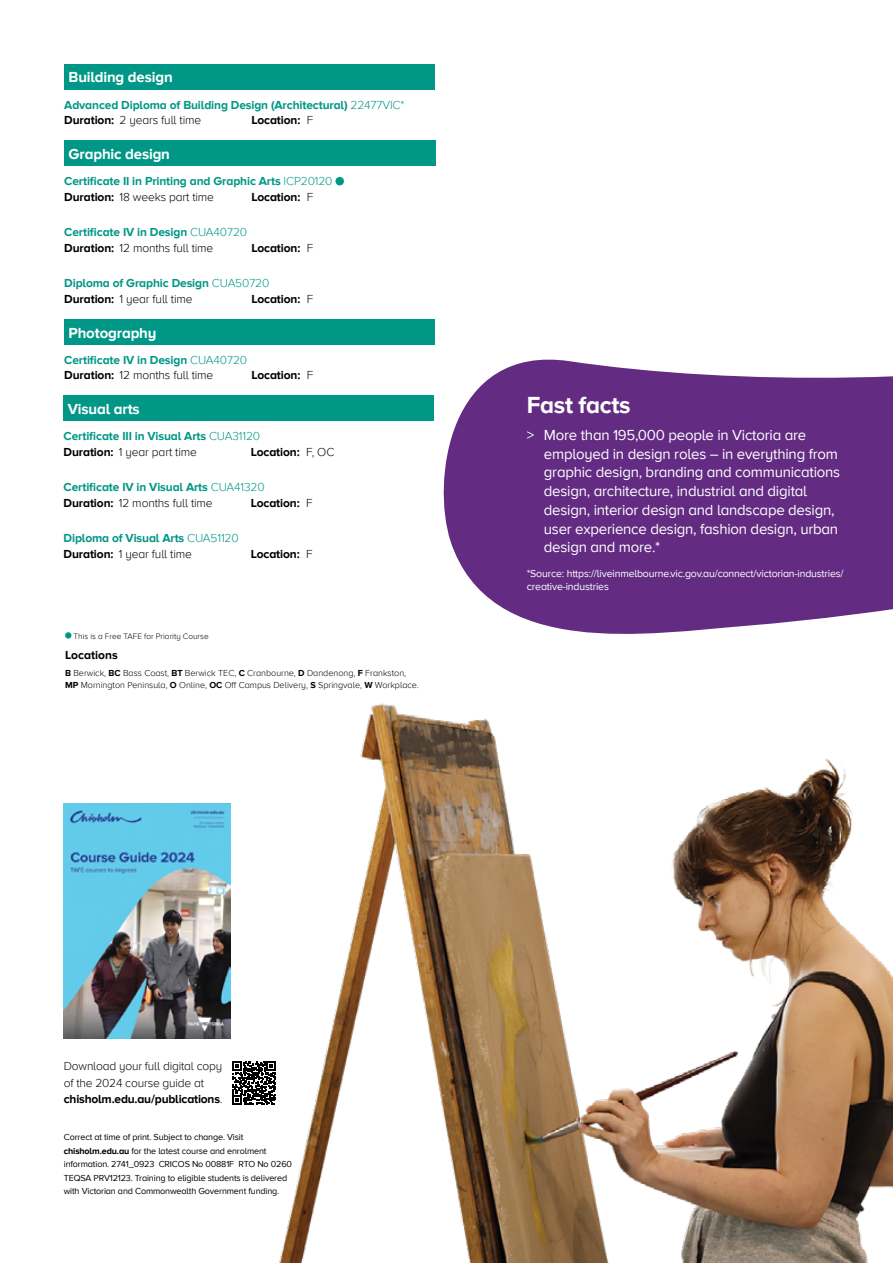
<style>
.page{position:relative;width:893px;height:1263px;background:#fff}
.page>*{position:absolute;margin:0;border:0;box-sizing:border-box;transform-origin:0 0}
.Fast_facts_heading{font:700 24px "Proxima Nova A";letter-spacing:-.015em;color:#fff}
.Bullet_points_last_white{font:15px/18.8px "Proxima Nova A";letter-spacing:-.015em;color:#fff}
.Table_Header_-_course_area{font:700 15px "Proxima Nova A";letter-spacing:-.01em;color:#fff}
.Table___course_name{font:700 12px "Proxima Nova A";letter-spacing:-.01em;color:#009787}
.Table_-_bold_font{font:300 12px "Proxima Nova A";letter-spacing:-.01em;color:#000}
.Body_text_black{font:300 12px/16.5px "Proxima Nova A";letter-spacing:-.015em;color:#000}
.Table_-_bold_font-2{font:700 12px "Proxima Nova A";letter-spacing:-.01em;color:#000}
.Table___light_font{font:300 12px "Proxima Nova A";color:#000}
.Location_heading{font:700 12px "Proxima Nova A";color:#000}
.Disclaimer_centred{font:10.5px/13.5px "Proxima Nova A";letter-spacing:-.015em;color:#fff}
.Disclaimer_centred-2{font:9px/13.5px "Proxima Nova A";letter-spacing:-.015em;color:#000}
.Location{font:300 9px/12px "Proxima Nova A";color:#000}
.Footnote{font:300 8.25px "Proxima Nova A";color:#000}
.s1{font-weight:300}
.s2{font-weight:700}
</style>
<div class="page">
<div style="left:64px;top:64px;width:370px;height:25px;background:#009787"></div>
<div style="left:64px;top:140px;width:371px;height:26px;background:#009787"></div>
<div style="left:335px;top:177px;width:9px;height:8px;background:#009787;border-radius:50%"></div>
<div style="left:64px;top:319px;width:370px;height:25px;background:#009787"></div>
<div style="left:65px;top:632px;width:6px;height:7px;background:#009787;border-radius:50%"></div>
<svg style="left:443px;top:359px;width:450px;height:275px;fill:#632c82"></svg>
<img style="left:64px;top:803px;width:166px;height:235px">
<svg style="left:233px;top:1062px;width:36px;height:43px"></svg>
<img style="left:269px;top:703px;width:624px;height:560px">
<div style="left:64px;top:395px;width:370px;height:26px;background:#009787"></div>
<p class="Table_Header_-_course_area" style="left:69px;top:69px;width:106px">Building design</p>
<p class="Table___course_name" style="left:64px;top:98px;width:342px">Advanced Diploma of Building Design (Architectural) <span class="s1">22477VIC*</span></p>
<p class="Table_-_bold_font" style="left:64px;top:113px;width:139px"><span class="s2">Duration:</span> 2 years full time</p>
<p class="Table_-_bold_font-2" style="left:251px;top:113px;width:51px">Location:</p>
<p class="Table___light_font" style="left:307px;top:113px;width:8px">F</p>
<p class="Table_Header_-_course_area" style="left:69px;top:145px;width:103px">Graphic design</p>
<p class="Table___course_name" style="left:64px;top:175px;width:270px">Certificate II in Printing and Graphic Arts <span class="s1">ICP20120</span></p>
<p class="Table_-_bold_font" style="left:64px;top:190px;width:151px"><span class="s2">Duration:</span> 18 weeks part time</p>
<p class="Table_-_bold_font-2" style="left:251px;top:190px;width:51px">Location:</p>
<p class="Table___light_font" style="left:307px;top:190px;width:8px">F</p>
<p class="Table___course_name" style="left:64px;top:226px;width:184px">Certificate IV in Design <span class="s1">CUA40720</span></p>
<p class="Table_-_bold_font" style="left:64px;top:241px;width:151px"><span class="s2">Duration:</span> 12 months full time</p>
<p class="Table_-_bold_font-2" style="left:251px;top:241px;width:51px">Location:</p>
<p class="Table___light_font" style="left:307px;top:241px;width:8px">F</p>
<p class="Table___course_name" style="left:64px;top:277px;width:207px">Diploma of Graphic Design <span class="s1">CUA50720</span></p>
<p class="Table_-_bold_font" style="left:64px;top:292px;width:130px"><span class="s2">Duration:</span> 1 year full time</p>
<p class="Table_-_bold_font-2" style="left:251px;top:292px;width:51px">Location:</p>
<p class="Table___light_font" style="left:307px;top:292px;width:8px">F</p>
<p class="Table_Header_-_course_area" style="left:69px;top:324px;width:89px">Photography</p>
<p class="Table___course_name" style="left:64px;top:353px;width:184px">Certificate IV in Design <span class="s1">CUA40720</span></p>
<p class="Table_-_bold_font" style="left:64px;top:368px;width:151px"><span class="s2">Duration:</span> 12 months full time</p>
<p class="Table_-_bold_font-2" style="left:251px;top:368px;width:51px">Location:</p>
<p class="Table___light_font" style="left:307px;top:368px;width:8px">F</p>
<p class="Table_Header_-_course_area" style="left:68px;top:400px;width:73px">Visual arts</p>
<p class="Table___course_name" style="left:64px;top:429px;width:198px">Certificate III in Visual Arts <span class="s1">CUA31120</span></p>
<p class="Table_-_bold_font" style="left:64px;top:445px;width:135px"><span class="s2">Duration:</span> 1 year part time</p>
<p class="Table_-_bold_font-2" style="left:251px;top:445px;width:51px">Location:</p>
<p class="Table___light_font" style="left:306px;top:445px;width:30px">F, OC</p>
<p class="Table___course_name" style="left:64px;top:480px;width:203px">Certificate IV in Visual Arts <span class="s1">CUA41320</span></p>
<p class="Table_-_bold_font" style="left:64px;top:496px;width:151px"><span class="s2">Duration:</span> 12 months full time</p>
<p class="Table_-_bold_font-2" style="left:251px;top:496px;width:51px">Location:</p>
<p class="Table___light_font" style="left:306px;top:496px;width:8px">F</p>
<p class="Table___course_name" style="left:64px;top:531px;width:177px">Diploma of Visual Arts <span class="s1">CUA51120</span></p>
<p class="Table_-_bold_font" style="left:64px;top:547px;width:130px"><span class="s2">Duration:</span> 1 year full time</p>
<p class="Table_-_bold_font-2" style="left:251px;top:547px;width:51px">Location:</p>
<p class="Table___light_font" style="left:306px;top:547px;width:8px">F</p>
<p class="Footnote" style="left:74px;top:631px;width:137px">This is a Free TAFE for Priority Course</p>
<p class="Location_heading" style="left:65px;top:648px;width:54px">Locations</p>
<p class="Location" style="left:65px;top:667px;width:355px"><span class="s2">B</span> Berwick, <span class="s2">BC</span> Bass Coast, <span class="s2">BT</span> Berwick TEC, <span class="s2">C</span> Cranbourne, <span class="s2">D</span> Dandenong, <span class="s2">F</span> Frankston,<br><span class="s2">MP</span> Mornington Peninsula, <span class="s2">O</span> Online, <span class="s2">OC</span> Off Campus Delivery, <span class="s2">S</span> Springvale, <span class="s2">W</span> Workplace.</p>
<h2 class="Fast_facts_heading" style="left:527px;top:391px;width:105px">Fast facts</h2>
<p class="Bullet_points_last_white" style="left:544px;top:426px;width:298px;text-indent:-17px">&gt; More than 195,000 people in Victoria are employed in design roles – in everything from graphic design, branding and communications design, architecture, industrial and digital design, interior design and landscape design, user experience design, fashion design, urban design and more.*</p>
<p class="Disclaimer_centred" style="left:527px;top:566px;width:318px">*Source: https://liveinmelbourne.vic.gov.au/connect/victorian-industries/ creative-industries</p>
<p class="Body_text_black" style="left:64px;top:1058px;width:160px">Download your full digital copy of the 2024 course guide at <span class="s2">chisholm.edu.au/publications</span>.</p>
<p class="Disclaimer_centred-2" style="left:64px;top:1131px;width:230px">Correct at time of print. Subject to change. Visit <span class="s2">chisholm.edu.au</span> for the latest course and enrolment information. 2741_0923 CRICOS No 00881F RTO No 0260<br>TEQSA PRV12123. Training to eligible students is delivered with Victorian and Commonwealth Government funding.</p>
</div>
